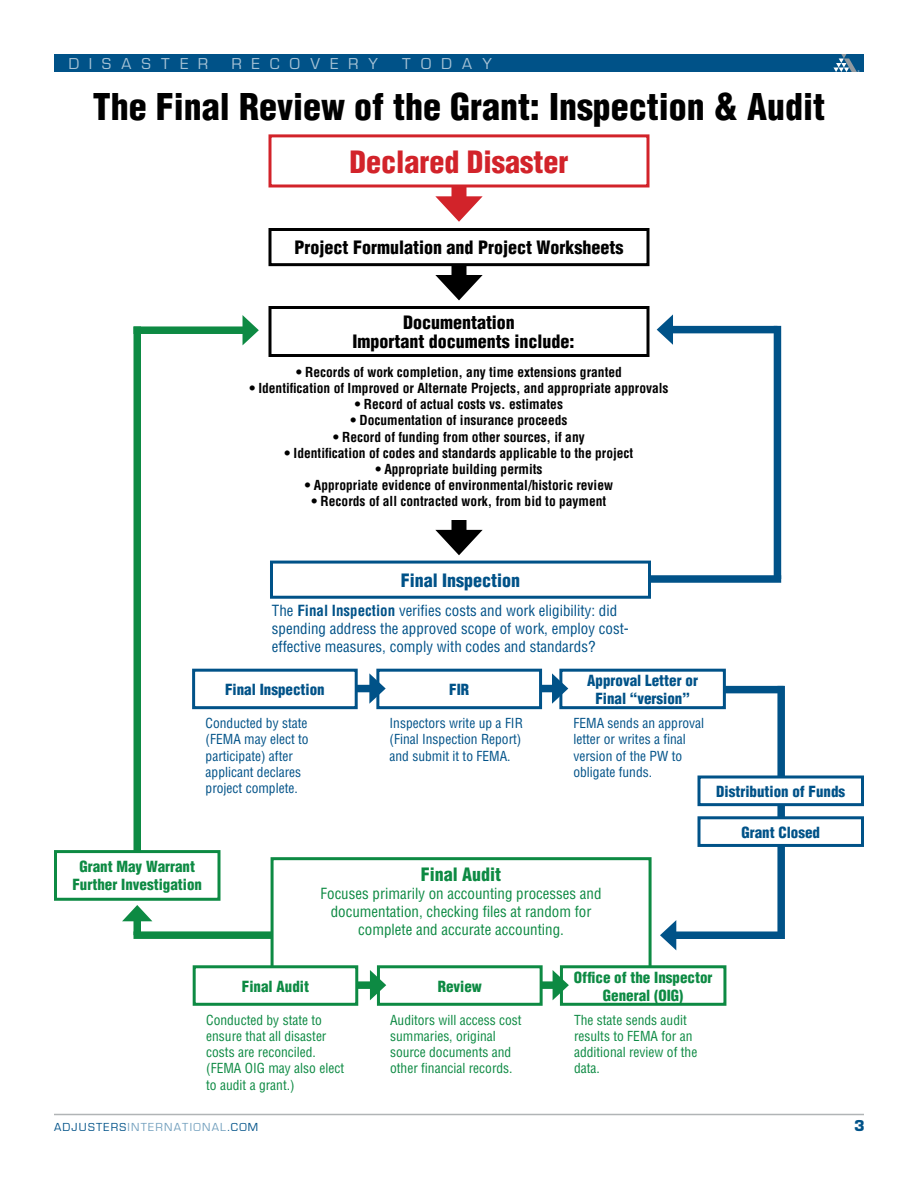
<style>
.page{position:relative;width:918px;height:1188px;background:#fff}
.page>*{position:absolute;margin:0;border:0;box-sizing:border-box;transform-origin:0 0}
.t1{font:900 condensed 36px "Helvetica";color:#000}
.t2{font:900 condensed 30px "Helvetica";color:#d2232a}
.t3{font:900 condensed 18px/18.8px "Helvetica";color:#000;text-align:center}
.t4{font:900 condensed 18px "Helvetica";color:#005288}
.t5{font:900 condensed 18px "Helvetica";color:#0d8a43}
.t6{font:condensed 15px/18px "Helvetica";color:#005288}
.t7{font:condensed 15px/18px "Helvetica";color:#0d8a43;text-align:center}
.t8{font:900 condensed 15px/18px "Helvetica";color:#0d8a43;text-align:center}
.t9{font:900 condensed 15px/18px "Helvetica";color:#005288;text-align:center}
.t10{font:15px "Eurostile SHOP";letter-spacing:.7em;color:#a6c2d5}
.t11{font:700 condensed 13.5px "Helvetica";color:#000}
.t12{font:condensed 13.5px/16.2px "Helvetica";color:#0d8a43}
.t13{font:condensed 13.5px/16.2px "Helvetica";color:#005288}
.t14{font:12px "Eurostile";letter-spacing:.105em;color:#005288}
.s1{font-weight:700}
.s2{color:#73a0be}
</style>
<div class="page">
<hr style="left:54px;top:1114px;width:810px;height:1px;background:#b1b4b6">
<div style="left:54px;top:54px;width:810px;height:18px;background:#005288"></div>
<svg style="left:833px;top:54px;width:26px;height:18px"></svg>
<div style="left:635px;top:575px;width:146px;height:8px;background:#005288"></div>
<div style="left:134px;top:915px;width:7px;height:20px;background:#0d8a43"></div>
<svg style="left:122px;top:905px;width:30px;height:16px"></svg>
<div style="left:271px;top:857px;width:381px;height:130px;border:3px solid #0d8a43"></div>
<div style="left:452px;top:164px;width:14px;height:42px;background:#d2232a"></div>
<svg style="left:435px;top:196px;width:48px;height:26px"></svg>
<div style="left:270px;top:136px;width:378px;height:50px;background:#fff"></div>
<div style="left:268px;top:134px;width:382px;height:53px;border:3px solid #d2232a"></div>
<div style="left:452px;top:242px;width:14px;height:43px;background:#000"></div>
<svg style="left:435px;top:275px;width:48px;height:25px"></svg>
<div style="left:270px;top:230px;width:378px;height:35px;background:#fff"></div>
<div style="left:268px;top:228px;width:382px;height:38px;border:3px solid #000"></div>
<div style="left:452px;top:497px;width:14px;height:43px;background:#000"></div>
<svg style="left:435px;top:530px;width:48px;height:25px"></svg>
<div style="left:268px;top:306px;width:382px;height:51px;border:3px solid #000"></div>
<div style="left:216px;top:366px;width:486px;height:153px;background:#fff"></div>
<div style="left:272px;top:562px;width:378px;height:35px;background:#fff"></div>
<div style="left:270px;top:561px;width:381px;height:38px;border:3px solid #005288"></div>
<div style="left:559px;top:669px;width:167px;height:40px;border:3px solid #005288"></div>
<div style="left:533px;top:685px;width:25px;height:7px;background:#005288"></div>
<svg style="left:552px;top:673px;width:16px;height:31px"></svg>
<div style="left:378px;top:670px;width:163px;height:38px;background:#fff"></div>
<div style="left:376px;top:669px;width:166px;height:40px;border:3px solid #005288"></div>
<div style="left:350px;top:685px;width:26px;height:7px;background:#005288"></div>
<svg style="left:369px;top:673px;width:17px;height:31px"></svg>
<div style="left:194px;top:670px;width:162px;height:38px;background:#fff"></div>
<div style="left:192px;top:669px;width:166px;height:40px;border:3px solid #005288"></div>
<div style="left:777px;top:686px;width:8px;height:253px;background:#005288"></div>
<div style="left:725px;top:686px;width:59px;height:7px;background:#005288"></div>
<div style="left:699px;top:777px;width:163px;height:28px;background:#fff"></div>
<div style="left:698px;top:776px;width:166px;height:30px;border:3px solid #005288"></div>
<div style="left:699px;top:818px;width:163px;height:27px;background:#fff"></div>
<div style="left:698px;top:816px;width:166px;height:31px;border:3px solid #005288"></div>
<div style="left:670px;top:931px;width:111px;height:8px;background:#005288"></div>
<svg style="left:660px;top:920px;width:16px;height:30px"></svg>
<div style="left:134px;top:326px;width:7px;height:540px;background:#0d8a43"></div>
<div style="left:56px;top:852px;width:163px;height:47px;background:#fff"></div>
<div style="left:54px;top:850px;width:166px;height:51px;border:3px solid #0d8a43"></div>
<div style="left:134px;top:326px;width:115px;height:8px;background:#0d8a43"></div>
<svg style="left:243px;top:315px;width:16px;height:30px"></svg>
<div style="left:561px;top:967px;width:164px;height:37px;background:#fff"></div>
<div style="left:560px;top:965px;width:166px;height:41px;border:3px solid #0d8a43"></div>
<div style="left:533px;top:981px;width:26px;height:8px;background:#0d8a43"></div>
<svg style="left:553px;top:970px;width:16px;height:30px"></svg>
<div style="left:134px;top:931px;width:138px;height:8px;background:#0d8a43"></div>
<div style="left:774px;top:326px;width:7px;height:253px;background:#005288"></div>
<div style="left:667px;top:326px;width:110px;height:7px;background:#005288"></div>
<svg style="left:657px;top:314px;width:16px;height:31px"></svg>
<div style="left:378px;top:967px;width:163px;height:37px;background:#fff"></div>
<div style="left:377px;top:965px;width:166px;height:41px;border:3px solid #0d8a43"></div>
<div style="left:350px;top:981px;width:26px;height:8px;background:#0d8a43"></div>
<svg style="left:370px;top:970px;width:16px;height:30px"></svg>
<div style="left:194px;top:967px;width:163px;height:37px;background:#fff"></div>
<div style="left:193px;top:965px;width:165px;height:41px;border:3px solid #0d8a43"></div>
<p class="t10" style="left:69px;top:55px;width:140px">DISASTER</p>
<p class="t10" style="left:232px;top:55px;width:147px">RECOVERY</p>
<p class="t10" style="left:402px;top:55px;width:91px">TODAY</p>
<h1 class="t1" style="left:93px;top:84px;width:734px">The Final Review of the Grant: Inspection &amp; Audit</h1>
<h2 class="t2" style="left:349px;top:143px;width:221px">Declared Disaster</h2>
<h3 class="t3" style="left:295px;top:238px;width:330px">Project Formulation and Project Worksheets</h3>
<h3 class="t3" style="left:353px;top:313px;width:223px">Documentation<br>Important documents include:</h3>
<p class="t11" style="left:296px;top:363px;width:327px">• Records of work completion, any time extensions granted</p>
<p class="t11" style="left:249px;top:380px;width:421px">• Identification of Improved or Alternate Projects, and appropriate approvals</p>
<p class="t11" style="left:355px;top:396px;width:210px">• Record of actual costs vs. estimates</p>
<p class="t11" style="left:350px;top:412px;width:219px">• Documentation of insurance proceeds</p>
<p class="t11" style="left:333px;top:428px;width:253px">• Record of funding from other sources, if any</p>
<p class="t11" style="left:285px;top:444px;width:350px">• Identification of codes and standards applicable to the project</p>
<p class="t11" style="left:375px;top:461px;width:169px">• Appropriate building permits</p>
<p class="t11" style="left:305px;top:477px;width:310px">• Appropriate evidence of environmental/historic review</p>
<p class="t11" style="left:312px;top:493px;width:296px">• Records of all contracted work, from bid to payment</p>
<h3 class="t4" style="left:401px;top:569px;width:121px">Final Inspection</h3>
<p class="t6" style="left:272px;top:601px;width:358px">The <span class="s1">Final Inspection</span> verifies costs and work eligibility: did spending address the approved scope of work, employ cost&shy;effective measures, comply with codes and standards?</p>
<p class="t9" style="left:225px;top:680px;width:101px">Final Inspection</p>
<p class="t9" style="left:449px;top:680px;width:22px">FIR</p>
<p class="t9" style="left:587px;top:671px;width:112px">Approval Letter or<br>Final “version”</p>
<p class="t13" style="left:206px;top:715px;width:105px">Conducted by state (FEMA may elect to participate) after applicant declares project complete.</p>
<p class="t13" style="left:390px;top:715px;width:135px;text-align:justify">Inspectors write up a FIR (Final Inspection Report) and submit it to FEMA.</p>
<p class="t13" style="left:573px;top:715px;width:132px">FEMA sends an approval letter or writes a final version of the PW to obligate funds.</p>
<p class="t8" style="left:72px;top:858px;width:131px">Grant May Warrant<br>Further Investigation</p>
<h3 class="t5" style="left:421px;top:863px;width:82px">Final Audit</h3>
<p class="t7" style="left:321px;top:885px;width:283px">Focuses primarily on accounting processes and documentation, checking files at random for complete and accurate accounting.</p>
<p class="t9" style="left:716px;top:782px;width:131px">Distribution of Funds</p>
<p class="t9" style="left:741px;top:823px;width:80px">Grant Closed</p>
<p class="t8" style="left:242px;top:977px;width:69px">Final Audit</p>
<p class="t8" style="left:438px;top:977px;width:46px">Review</p>
<p class="t8" style="left:574px;top:968px;width:140px">Office of the Inspector<br>General (OIG)</p>
<p class="t12" style="left:206px;top:1012px;width:139px">Conducted by state to ensure that all disaster costs are reconciled. (FEMA OIG may also elect to audit a grant.)</p>
<p class="t12" style="left:390px;top:1012px;width:133px">Auditors will access cost summaries, original source documents and other financial records.</p>
<p class="t12" style="left:574px;top:1012px;width:125px">The state sends audit results to FEMA for an additional review of the data.</p>
<p class="t14" style="left:54px;top:1121px;width:206px">ADJUSTERS<span class="s2">INTERNATIONAL</span>.COM</p>
</div>
